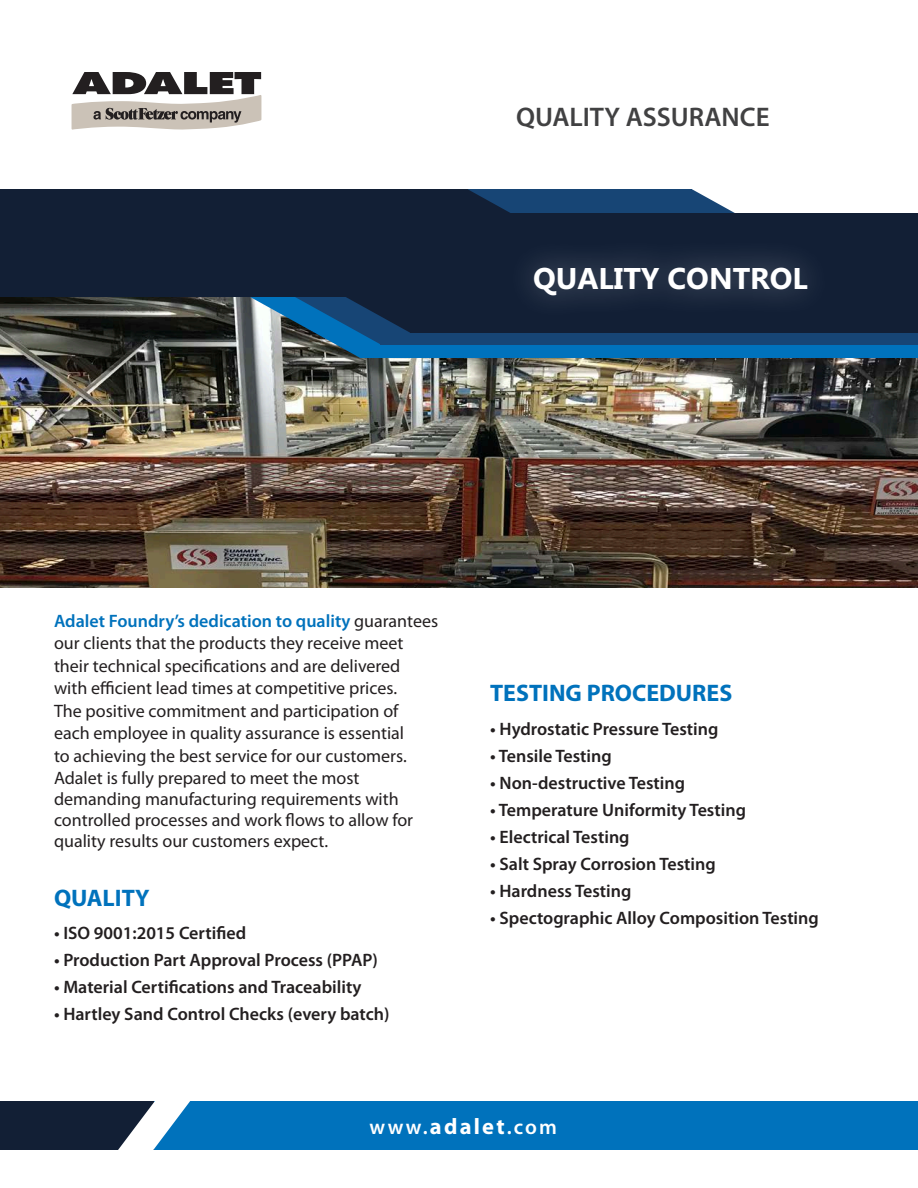
<style>
.page{position:relative;width:918px;height:1188px;background:#fff}
.page>*{position:absolute;margin:0;border:0;box-sizing:border-box;transform-origin:0 0}
.t1{font:700 30px "Microsoft Phags Pa";color:#fff}
.t2{font:600 27px "Myriad Pro";color:#414142}
.t3{font:700 24px "Myriad Pro";color:#0072bc}
.t4{font:600 21px "Myriad Pro";letter-spacing:.11em;color:#fff}
.t5{font:18px/22px "Myriad Pro";color:#231f20}
.t6{font:600 18px "Myriad Pro";color:#231f20}
.s1{font-weight:600;color:#0072bc}
.s2{font-weight:700;font-size:22.5px}
</style>
<div class="page">
<img style="left:0;top:297px;width:918px;height:291px">
<div style="left:155px;top:189px;width:537px;height:108px;background:#174575"></div>
<svg style="left:692px;top:189px;width:43px;height:24px"></svg>
<div style="left:360px;top:250px;width:558px;height:108px;background:#0072bc"></div>
<div style="left:381px;top:237px;width:537px;height:108px;background:#174575"></div>
<div style="left:0;top:189px;width:467px;height:108px;background:#121f35"></div>
<div style="left:410px;top:213px;width:508px;height:120px;background:#121f35"></div>
<svg style="left:235px;top:189px;width:275px;height:169px"></svg>
<div style="left:505px;top:237px;width:330px;height:87px;background:#fff;opacity:.38"></div>
<svg style="left:72px;top:72px;width:189px;height:58px"></svg>
<div style="left:0;top:1101px;width:187px;height:49px;background:#121f35"></div>
<div style="left:154px;top:1101px;width:764px;height:49px;background:#0072bc"></div>
<svg style="left:118px;top:1101px;width:72px;height:49px"></svg>
<p class="t2" style="left:516px;top:100px;width:255px">QUALITY ASSURANCE</p>
<p class="t1" style="left:533px;top:257px;width:276px">QUALITY CONTROL</p>
<p class="t5" style="left:54px;top:610px;width:386px"><span class="s1">Adalet Foundry’s dedication to quality</span> guarantees our clients that the products they receive meet their technical specifications and are delivered with efficient lead times at competitive prices.<br>The positive commitment and participation of each employee in quality assurance is essential<br>to achieving the best service for our customers.<br>Adalet is fully prepared to meet the most demanding manufacturing requirements with controlled processes and work flows to allow for quality results our customers expect.</p>
<p class="t3" style="left:54px;top:882px;width:97px">QUALITY</p>
<p class="t6" style="left:54px;top:921px;width:194px">• ISO 9001:2015 Certified</p>
<p class="t6" style="left:54px;top:948px;width:325px">• Production Part Approval Process (PPAP)</p>
<p class="t6" style="left:54px;top:975px;width:309px">• Material Certifications and Traceability</p>
<p class="t6" style="left:54px;top:1002px;width:337px">• Hartley Sand Control Checks (every batch)</p>
<p class="t3" style="left:490px;top:677px;width:244px">TESTING PROCEDURES</p>
<p class="t6" style="left:490px;top:718px;width:230px">• Hydrostatic Pressure Testing</p>
<p class="t6" style="left:490px;top:745px;width:123px">• Tensile Testing</p>
<p class="t6" style="left:490px;top:772px;width:197px">• Non-destructive Testing</p>
<p class="t6" style="left:490px;top:799px;width:257px">• Temperature Uniformity Testing</p>
<p class="t6" style="left:490px;top:826px;width:141px">• Electrical Testing</p>
<p class="t6" style="left:490px;top:853px;width:227px">• Salt Spray Corrosion Testing</p>
<p class="t6" style="left:490px;top:880px;width:143px">• Hardness Testing</p>
<p class="t6" style="left:490px;top:907px;width:330px">• Spectographic Alloy Composition Testing</p>
<p class="t4" style="left:370px;top:1113px;width:189px">www.<span class="s2">adalet</span>.com</p>
</div>
